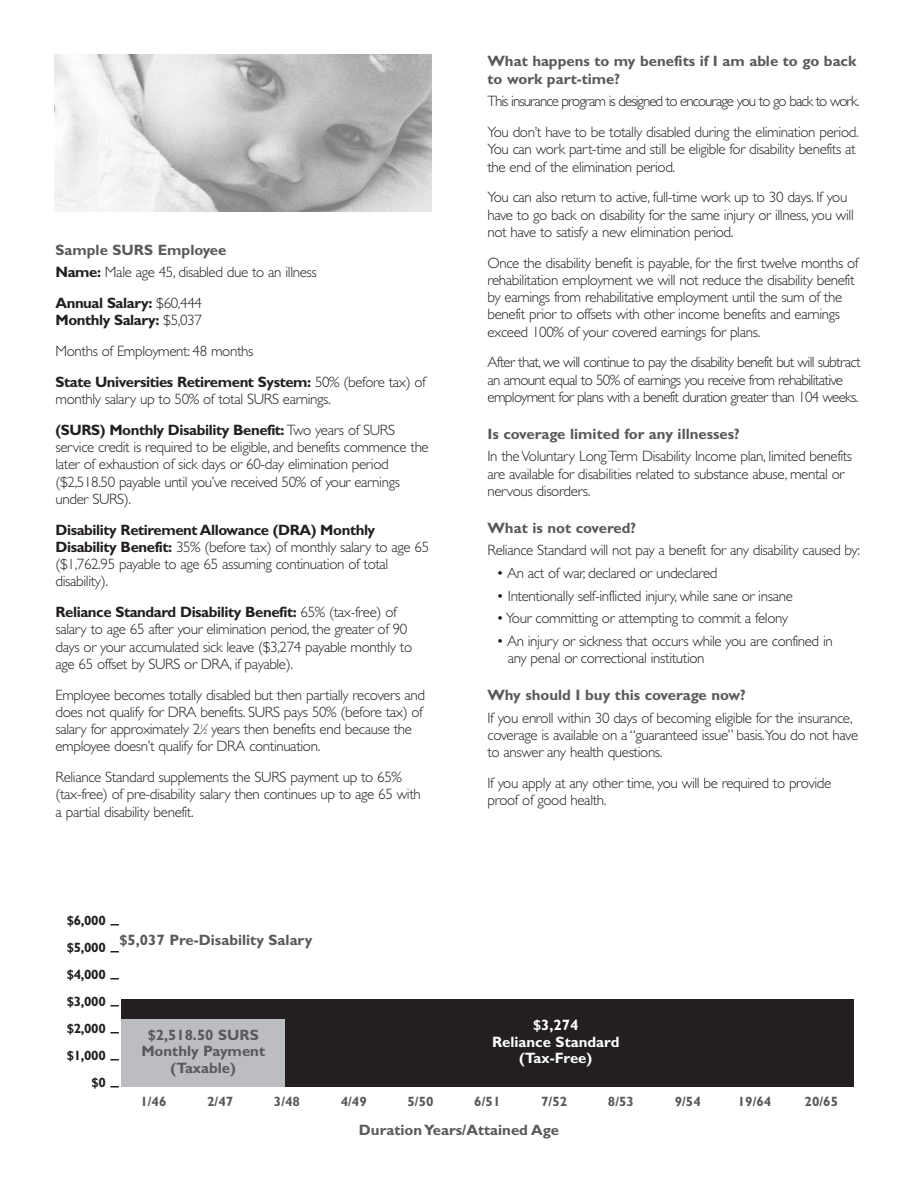
<style>
.page{position:relative;width:918px;height:1188px;background:#fff}
.page>*{position:absolute;margin:0;border:0;box-sizing:border-box;transform-origin:0 0}
.t1{font:300 15px/17.2px "Gill Sans";letter-spacing:-.025em;color:#231f20}
.t2{font:700 15px/16.5px "Gill Sans";color:#58595b}
.t3{font:300 15px/17.2px "Gill Sans";letter-spacing:-.045em;color:#231f20}
.t4{font:700 15px/17.2px "Gill Sans";letter-spacing:-.03em;color:#231f20}
.t5{font:700 15px/16.5px "Gill Sans";color:#fff;text-align:center}
.t6{font:700 13.5px "Gill Sans";color:#58595b}
.t7{font:700 13.5px/27px "Gill Sans";letter-spacing:-.03em;color:#231f20;text-align:right}
.s1{font-weight:700;color:#58595b}
.s2{font-weight:700}
.s3{font-weight:300}
.s4{font-size:7.5px}
</style>
<div class="page">
<img style="left:54px;top:54px;width:378px;height:157px">
<div style="left:122px;top:999px;width:732px;height:88px;background:#231f20"></div>
<svg style="left:110px;top:924px;width:9px;height:2px"></svg>
<svg style="left:110px;top:978px;width:9px;height:2px"></svg>
<svg style="left:110px;top:1032px;width:9px;height:2px"></svg>
<svg style="left:110px;top:1086px;width:9px;height:2px"></svg>
<div style="left:122px;top:1019px;width:163px;height:68px;background:#bbbdc0"></div>
<p class="t1" style="left:56px;top:240px;width:263px;line-height:22.6px"><span class="s1">Sample SURS Employee<br></span><span class="s2">Name:</span> Male age 45, disabled due to an illness</p>
<p class="t4" style="left:56px;top:296px;width:148px">Annual Salary: <span class="s3">$60,444<br></span>Monthly Salary: <span class="s3">$5,037</span></p>
<p class="t1" style="left:56px;top:337px;width:372px;line-height:30.8px">Months of Employment: 48 months<br><span class="s2">State Universities Retirement System:</span> 50% (before tax) of</p>
<p class="t1" style="left:56px;top:385px;width:341px;line-height:30.8px">monthly salary up to 50% of total SURS earnings.<br><span class="s2">(SURS) Monthly Disability Benefit:</span> Two years of SURS</p>
<p class="t1" style="left:56px;top:440px;width:375px">service credit is required to be eligible, and benefits commence the later of exhaustion of sick days or 60-day elimination period ($2,518.50 payable until you’ve received 50% of your earnings under SURS).</p>
<p class="t1" style="left:56px;top:523px;width:375px"><span class="s2">Disability Retirement Allowance (DRA) Monthly Disability Benefit:</span> 35% (before tax) of monthly salary to age 65 ($1,762.95 payable to age 65 assuming continuation of total disability).</p>
<p class="t1" style="left:56px;top:605px;width:358px"><span class="s2">Reliance Standard Disability Benefit:</span> 65% (tax-free) of salary to age 65 after your elimination period, the greater of 90 days or your accumulated sick leave ($3,274 payable monthly to age 65 offset by SURS or DRA, if payable).</p>
<p class="t1" style="left:56px;top:688px;width:371px">Employee becomes totally disabled but then partially recovers and does not qualify for DRA benefits. SURS pays 50% (before tax) of salary for approximately 2<sup>1</sup>⁄<span class="s4">2</span> years then benefits end because the employee doesn’t qualify for DRA continuation.</p>
<p class="t1" style="left:56px;top:770px;width:367px">Reliance Standard supplements the SURS payment up to 65% (tax-free) of pre-disability salary then continues up to age 65 with a partial disability benefit.</p>
<p class="t7" style="left:67px;top:909px;width:40px">$6,000 $5,000 $4,000 $3,000 $2,000 $1,000 $0</p>
<p class="t2" style="left:119px;top:933px;width:194px">$5,037 Pre-Disability Salary</p>
<p class="t2" style="left:141px;top:1028px;width:125px;text-align:center">$2,518.50 SURS<br>Monthly Payment (Taxable)</p>
<p class="t2" style="left:487px;top:53px;width:370px;line-height:18px">What happens to my benefits if I am able to go back to work part-time?</p>
<p class="t1" style="left:487px;top:88px;width:373px;line-height:30.8px">This insurance program is designed to encourage you to go back to work.<br>You don’t have to be totally disabled during the elimination period.</p>
<p class="t1" style="left:487px;top:142px;width:370px">You can work part-time and still be eligible for disability benefits at the end of the elimination period.</p>
<p class="t1" style="left:487px;top:190px;width:368px">You can also return to active, full-time work up to 30 days. If you have to go back on disability for the same injury or illness, you will not have to satisfy a new elimination period.</p>
<p class="t1" style="left:487px;top:256px;width:373px">Once the disability benefit is payable, for the first twelve months of rehabilitation employment we will not reduce the disability benefit by earnings from rehabilitative employment until the sum of the benefit prior to offsets with other income benefits and earnings exceed 100% of your covered earnings for plans.</p>
<p class="t3" style="left:487px;top:355px;width:375px">After that, we will continue to pay the disability benefit but will subtract an amount equal to 50% of earnings you receive from rehabilitative employment for plans with a benefit duration greater than 104 weeks.</p>
<p class="t2" style="left:487px;top:427px;width:254px">Is coverage limited for any illnesses?</p>
<p class="t1" style="left:487px;top:449px;width:366px">In the Voluntary Long Term Disability Income plan, limited benefits are available for disabilities related to substance abuse, mental or nervous disorders.</p>
<p class="t2" style="left:487px;top:521px;width:150px">What is not covered?</p>
<p class="t1" style="left:487px;top:543px;width:374px">Reliance Standard will not pay a benefit for any disability caused by:</p>
<p class="t1" style="left:497px;top:566px;width:222px">• An act of war, declared or undeclared</p>
<p class="t1" style="left:497px;top:589px;width:298px">• Intentionally self-inflicted injury, while sane or insane</p>
<p class="t1" style="left:497px;top:611px;width:293px">• Your committing or attempting to commit a felony</p>
<p class="t1" style="left:508px;top:634px;width:327px;text-indent:-11px">• An injury or sickness that occurs while you are confined in any penal or correctional institution</p>
<p class="t2" style="left:487px;top:689px;width:260px">Why should I buy this coverage now?</p>
<p class="t1" style="left:487px;top:711px;width:372px">If you enroll within 30 days of becoming eligible for the insurance, coverage is available on a “guaranteed issue” basis.You do not have to answer any health questions.</p>
<p class="t1" style="left:487px;top:776px;width:345px">If you apply at any other time, you will be required to provide proof of good health.</p>
<p class="t5" style="left:492px;top:1018px;width:129px">$3,274<br>Reliance Standard (Tax-Free)</p>
<p class="t6" style="left:140px;top:1097px;width:28px">1/46</p>
<p class="t6" style="left:207px;top:1097px;width:28px">2/47</p>
<p class="t6" style="left:274px;top:1097px;width:28px">3/48</p>
<p class="t6" style="left:341px;top:1097px;width:28px">4/49</p>
<p class="t6" style="left:408px;top:1097px;width:28px">5/50</p>
<p class="t6" style="left:474px;top:1097px;width:28px">6/51</p>
<p class="t6" style="left:541px;top:1097px;width:28px">7/52</p>
<p class="t6" style="left:608px;top:1097px;width:28px">8/53</p>
<p class="t6" style="left:675px;top:1097px;width:28px">9/54</p>
<p class="t6" style="left:738px;top:1097px;width:35px">19/64</p>
<p class="t6" style="left:805px;top:1097px;width:35px">20/65</p>
<p class="t2" style="left:359px;top:1123px;width:202px">Duration Years/Attained Age</p>
</div>
